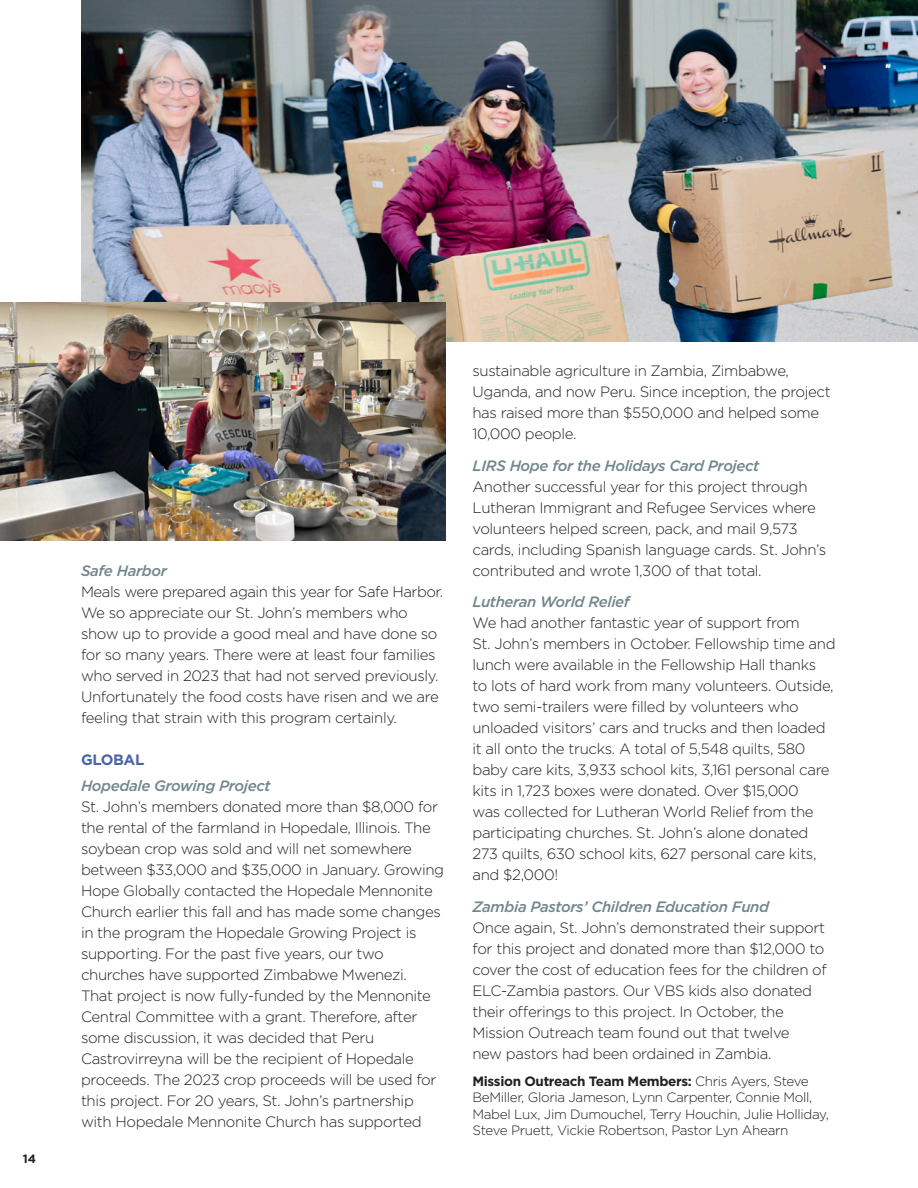
<style>
.page{position:relative;width:918px;height:1188px;background:#fff}
.page>*{position:absolute;margin:0;border:0;box-sizing:border-box;transform-origin:0 0}
.t1{font:300 15px/21px "Gotham";letter-spacing:-.025em;color:#231f20}
.t2{font:italic 500 15px "Gotham";letter-spacing:-.025em;color:#70858c}
.t3{font:700 15px "Gotham";letter-spacing:-.025em;color:#4b66a4}
.t4{font:300 13.5px/16.5px "Gotham";letter-spacing:-.025em;color:#231f20}
.t5{font:700 12px "Gotham";color:#231f20}
.s1{font-weight:700}
</style>
<div class="page">
<img style="left:81px;top:0;width:837px;height:342px">
<img style="left:0;top:302px;width:445px;height:239px">
<p class="t5" style="left:23px;top:1151px;width:15px">14</p>
<p class="t2" style="left:81px;top:561px;width:87px">Safe Harbor</p>
<p class="t1" style="left:81px;top:581px;width:364px">Meals were prepared again this year for Safe Harbor.<br>We so appreciate our St. John’s members who show up to provide a good meal and have done so for so many years. There were at least four families who served in 2023 that had not served previously.<br>Unfortunately the food costs have risen and we are feeling that strain with this program certainly.</p>
<p class="t3" style="left:81px;top:750px;width:65px">GLOBAL</p>
<p class="t2" style="left:81px;top:776px;width:191px">Hopedale Growing Project</p>
<p class="t1" style="left:81px;top:796px;width:365px">St. John’s members donated more than $8,000 for the rental of the farmland in Hopedale, Illinois. The soybean crop was sold and will net somewhere between $33,000 and $35,000 in January. Growing Hope Globally contacted the Hopedale Mennonite Church earlier this fall and has made some changes in the program the Hopedale Growing Project is supporting. For the past five years, our two churches have supported Zimbabwe Mwenezi.<br>That project is now fully-funded by the Mennonite Central Committee with a grant. Therefore, after some discussion, it was decided that Peru Castrovirreyna will be the recipient of Hopedale proceeds. The 2023 crop proceeds will be used for this project. For 20 years, St. John’s partnership with Hopedale Mennonite Church has supported</p>
<p class="t1" style="left:472px;top:360px;width:360px">sustainable agriculture in Zambia, Zimbabwe, Uganda, and now Peru. Since inception, the project has raised more than $550,000 and helped some 10,000 people.</p>
<p class="t2" style="left:472px;top:456px;width:288px">LIRS Hope for the Holidays Card Project</p>
<p class="t1" style="left:472px;top:476px;width:355px">Another successful year for this project through Lutheran Immigrant and Refugee Services where volunteers helped screen, pack, and mail 9,573 cards, including Spanish language cards. St. John’s contributed and wrote 1,300 of that total.</p>
<p class="t2" style="left:472px;top:592px;width:159px">Lutheran World Relief</p>
<p class="t1" style="left:472px;top:612px;width:365px">We had another fantastic year of support from<br>St. John’s members in October. Fellowship time and lunch were available in the Fellowship Hall thanks<br>to lots of hard work from many volunteers. Outside, two semi-trailers were filled by volunteers who unloaded visitors’ cars and trucks and then loaded it all onto the trucks. A total of 5,548 quilts, 580 baby care kits, 3,933 school kits, 3,161 personal care kits in 1,723 boxes were donated. Over $15,000<br>was collected for Lutheran World Relief from the participating churches. St. John’s alone donated 273 quilts, 630 school kits, 627 personal care kits, and $2,000!</p>
<p class="t2" style="left:472px;top:897px;width:298px">Zambia Pastors’ Children Education Fund</p>
<p class="t1" style="left:472px;top:917px;width:356px">Once again, St. John’s demonstrated their support for this project and donated more than $12,000 to cover the cost of education fees for the children of ELC-Zambia pastors. Our VBS kids also donated their offerings to this project. In October, the Mission Outreach team found out that twelve<br>new pastors had been ordained in Zambia.</p>
<p class="t4" style="left:472px;top:1073px;width:358px"><span class="s1">Mission Outreach Team Members:</span> Chris Ayers, Steve BeMiller, Gloria Jameson, Lynn Carpenter, Connie Moll, Mabel Lux, Jim Dumouchel, Terry Houchin, Julie Holliday, Steve Pruett, Vickie Robertson, Pastor Lyn Ahearn</p>
</div>
